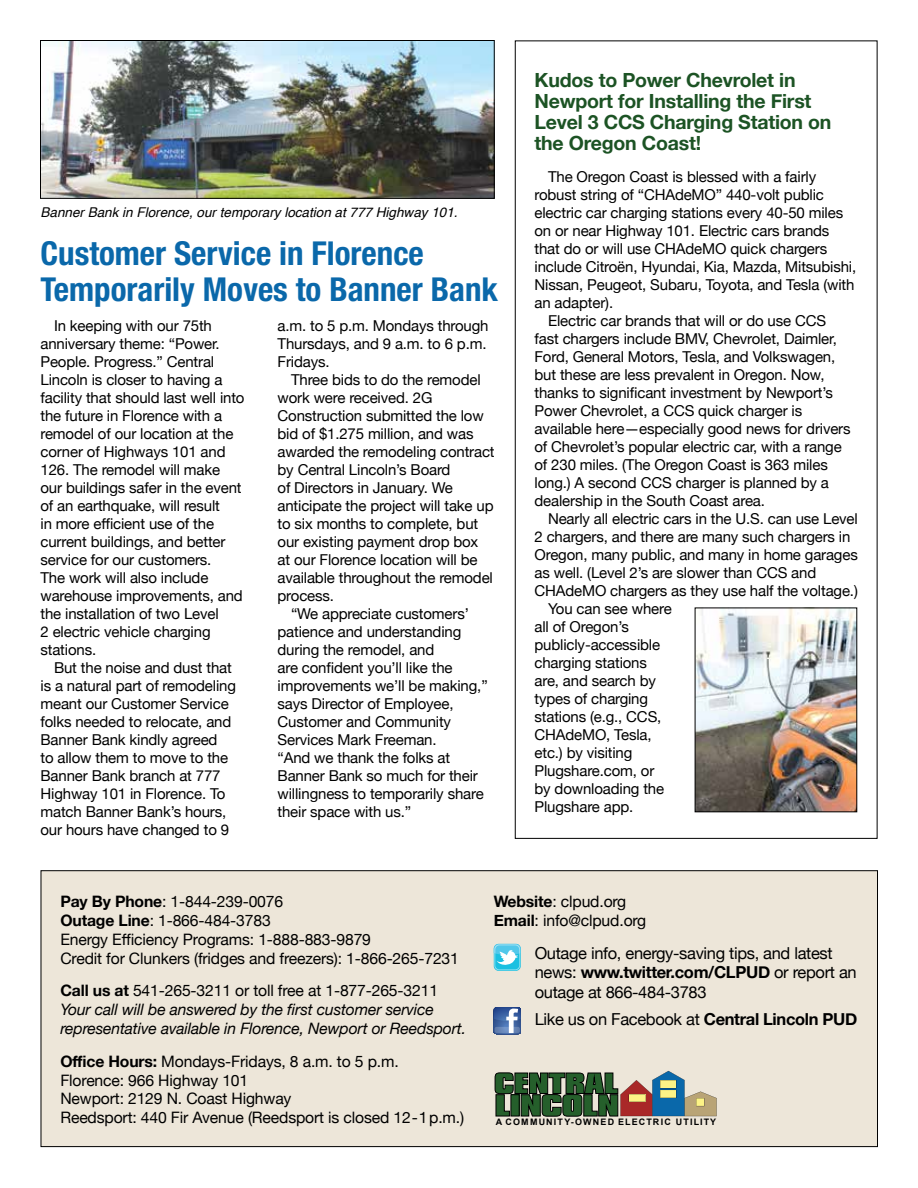
<style>
.page{position:relative;width:918px;height:1188px;background:#fff}
.page>*{position:absolute;margin:0;border:0;box-sizing:border-box;transform-origin:0 0}
.t1{font:700 condensed 33px/36px "Helvetica Neue LT Std";color:#0a68aa}
.t2{font:700 19.5px/21px "Helvetica Neue";letter-spacing:-.01em;color:#1c5324}
.t3{font:16.5px/19.8px "Helvetica Neue";letter-spacing:-.02em;color:#000}
.t4{font:15.75px/18.9px "Helvetica Neue";letter-spacing:-.01em;color:#000}
.t5{font:italic 15.75px/18.9px "Helvetica Neue";letter-spacing:-.01em;color:#000}
.t6{font:15px/18px "Helvetica Neue";letter-spacing:-.01em;color:#000}
.t7{font:italic 13.5px "Helvetica";color:#000}
.t8{font:700 9px "Arial";letter-spacing:.13em;color:#000}
.s1{font-weight:700}
.s2{font-weight:700;font-style:normal}
.s3{font-style:normal}
</style>
<div class="page">
<img style="left:42px;top:42px;width:451px;height:155px">
<div style="left:40px;top:40px;width:455px;height:159px;border:1px solid #000"></div>
<div style="left:41px;top:871px;width:837px;height:276px;background:#ede6d9"></div>
<svg style="left:495px;top:1071px;width:222px;height:45px"></svg>
<svg style="left:494px;top:1007px;width:27px;height:27px"></svg>
<svg style="left:495px;top:1027px;width:25px;height:6px"></svg>
<div style="left:494px;top:944px;width:27px;height:27px;background:#4ccbe4;border-radius:5px"></div>
<svg style="left:494px;top:944px;width:27px;height:26px"></svg>
<img style="left:697px;top:610px;width:158px;height:200px">
<div style="left:695px;top:608px;width:162px;height:204px;border:1px solid #000"></div>
<p class="t7" style="left:40px;top:201px;width:419px">Banner Bank in Florence, our temporary location at 777 Highway 101.</p>
<h1 class="t1" style="left:40px;top:235px;width:459px">Customer Service in Florence<br>Temporarily Moves to Banner Bank</h1>
<p class="t6" style="left:40px;top:317px;width:206px;text-indent:14px">In keeping with our 75th anniversary theme: “Power.<br>People. Progress.” Central<br>Lincoln is closer to having a facility that should last well into the future in Florence with a remodel of our location at the corner of Highways 101 and<br>126. The remodel will make our buildings safer in the event of an earthquake, will result<br>in more efficient use of the current buildings, and better service for our customers.<br>The work will also include warehouse improvements, and the installation of two Level<br>2 electric vehicle charging stations.</p>
<p class="t6" style="left:40px;top:659px;width:197px;text-indent:14px">But the noise and dust that is a natural part of remodeling meant our Customer Service folks needed to relocate, and<br>Banner Bank kindly agreed<br>to allow them to move to the<br>Banner Bank branch at 777<br>Highway 101 in Florence. To match Banner Bank’s hours, our hours have changed to 9</p>
<p class="t6" style="left:278px;top:317px;width:213px">a.m. to 5 p.m. Mondays through<br>Thursdays, and 9 a.m. to 6 p.m.<br>Fridays.</p>
<p class="t6" style="left:291px;top:371px;width:191px">Three bids to do the remodel</p>
<p class="t6" style="left:278px;top:389px;width:156px">work were received. 2G</p>
<p class="t6" style="left:278px;top:407px;width:208px">Construction submitted the low</p>
<p class="t6" style="left:278px;top:425px;width:197px">bid of $1.275 million, and was</p>
<p class="t6" style="left:278px;top:443px;width:219px">awarded the remodeling contract</p>
<p class="t6" style="left:278px;top:461px;width:174px">by Central Lincoln’s Board</p>
<p class="t6" style="left:278px;top:479px;width:177px">of Directors in January. We</p>
<p class="t6" style="left:278px;top:497px;width:218px">anticipate the project will take up</p>
<p class="t6" style="left:278px;top:515px;width:202px">to six months to complete, but</p>
<p class="t6" style="left:278px;top:533px;width:202px">our existing payment drop box</p>
<p class="t6" style="left:278px;top:551px;width:202px">at our Florence location will be</p>
<p class="t6" style="left:278px;top:569px;width:217px">available throughout the remodel</p>
<p class="t6" style="left:278px;top:587px;width:58px">process.</p>
<p class="t6" style="left:291px;top:605px;width:179px">“We appreciate customers’</p>
<p class="t6" style="left:278px;top:623px;width:185px">patience and understanding</p>
<p class="t6" style="left:278px;top:641px;width:158px">during the remodel, and</p>
<p class="t6" style="left:278px;top:659px;width:177px">are confident you’ll like the</p>
<p class="t6" style="left:278px;top:677px;width:212px">improvements we’ll be making,”</p>
<p class="t6" style="left:278px;top:695px;width:177px">says Director of Employee,</p>
<p class="t6" style="left:278px;top:713px;width:175px">Customer and Community</p>
<p class="t6" style="left:278px;top:731px;width:161px">Services Mark Freeman.</p>
<p class="t6" style="left:278px;top:749px;width:174px">“And we thank the folks at</p>
<p class="t6" style="left:278px;top:767px;width:202px">Banner Bank so much for their</p>
<p class="t6" style="left:278px;top:785px;width:208px">willingness to temporarily share</p>
<p class="t6" style="left:278px;top:803px;width:135px">their space with us.”</p>
<h2 class="t2" style="left:535px;top:70px;width:299px">Kudos to Power Chevrolet in<br>Newport for Installing the First<br>Level 3 CCS Charging Station on the Oregon Coast!</h2>
<p class="t6" style="left:548px;top:168px;width:270px">The Oregon Coast is blessed with a fairly</p>
<p class="t6" style="left:535px;top:186px;width:291px">robust string of “CHAdeMO” 440-volt public</p>
<p class="t6" style="left:535px;top:204px;width:310px">electric car charging stations every 40-50 miles</p>
<p class="t6" style="left:535px;top:222px;width:296px">on or near Highway 101. Electric cars brands</p>
<p class="t6" style="left:535px;top:240px;width:294px">that do or will use CHAdeMO quick chargers</p>
<p class="t6" style="left:535px;top:258px;width:323px">include Citroën, Hyundai, Kia, Mazda, Mitsubishi,</p>
<p class="t6" style="left:535px;top:276px;width:321px">Nissan, Peugeot, Subaru, Toyota, and Tesla (with</p>
<p class="t6" style="left:535px;top:294px;width:80px">an adapter).</p>
<p class="t6" style="left:548px;top:312px;width:280px">Electric car brands that will or do use CCS</p>
<p class="t6" style="left:535px;top:330px;width:304px">fast chargers include BMV, Chevrolet, Daimler,</p>
<p class="t6" style="left:535px;top:348px;width:302px">Ford, General Motors, Tesla, and Volkswagen,</p>
<p class="t6" style="left:535px;top:366px;width:292px">but these are less prevalent in Oregon. Now,</p>
<p class="t6" style="left:535px;top:384px;width:300px">thanks to significant investment by Newport’s</p>
<p class="t6" style="left:535px;top:402px;width:269px">Power Chevrolet, a CCS quick charger is</p>
<p class="t6" style="left:535px;top:420px;width:318px">available here—especially good news for drivers</p>
<p class="t6" style="left:535px;top:438px;width:309px">of Chevrolet’s popular electric car, with a range</p>
<p class="t6" style="left:535px;top:456px;width:295px">of 230 miles. (The Oregon Coast is 363 miles</p>
<p class="t6" style="left:535px;top:474px;width:296px">long.) A second CCS charger is planned by a</p>
<p class="t6" style="left:535px;top:492px;width:232px">dealership in the South Coast area.</p>
<p class="t6" style="left:548px;top:510px;width:311px">Nearly all electric cars in the U.S. can use Level</p>
<p class="t6" style="left:535px;top:528px;width:317px">2 chargers, and there are many such chargers in</p>
<p class="t6" style="left:535px;top:546px;width:325px">Oregon, many public, and many in home garages</p>
<p class="t6" style="left:535px;top:564px;width:283px">as well. (Level 2’s are slower than CCS and</p>
<p class="t6" style="left:535px;top:582px;width:325px">CHAdeMO chargers as they use half the voltage.)</p>
<p class="t6" style="left:548px;top:600px;width:125px">You can see where</p>
<p class="t6" style="left:535px;top:618px;width:96px">all of Oregon’s</p>
<p class="t6" style="left:535px;top:636px;width:127px">publicly-accessible</p>
<p class="t6" style="left:535px;top:654px;width:114px">charging stations</p>
<p class="t6" style="left:535px;top:672px;width:123px">are, and search by</p>
<p class="t6" style="left:535px;top:690px;width:115px">types of charging</p>
<p class="t6" style="left:535px;top:708px;width:128px">stations (e.g., CCS,</p>
<p class="t6" style="left:535px;top:726px;width:119px">CHAdeMO, Tesla,</p>
<p class="t6" style="left:535px;top:744px;width:99px">etc.) by visiting</p>
<p class="t6" style="left:535px;top:762px;width:121px">Plugshare.com, or</p>
<p class="t6" style="left:535px;top:780px;width:131px">by downloading the</p>
<p class="t6" style="left:535px;top:798px;width:100px">Plugshare app.</p>
<p class="t4" style="left:60px;top:893px;width:400px"><span class="s1">Pay By Phone</span>: 1-844-239-0076<br><span class="s1">Outage Line</span>: 1-866-484-3783<br>Energy Efficiency Programs: 1-888-883-9879<br>Credit for Clunkers (fridges and freezers): 1-866-265-7231</p>
<p class="t5" style="left:60px;top:982px;width:407px"><span class="s2">Call us at</span> <span class="s3">541-265-3211 or toll free at 1-877-265-3211<br></span>Your call will be answered by the first customer service representative available in Florence, Newport or Reedsport.</p>
<p class="t4" style="left:60px;top:1053px;width:405px"><span class="s1">Office Hours:</span> Mondays-Fridays, 8 a.m. to 5 p.m.<br>Florence: 966 Highway 101<br>Newport: 2129 N. Coast Highway<br>Reedsport: 440 Fir Avenue (Reedsport is closed 12-1p.m.)</p>
<p class="t4" style="left:494px;top:893px;width:154px"><span class="s1">Website</span>: clpud.org<br><span class="s1">Email</span>: info@clpud.org</p>
<p class="t3" style="left:535px;top:944px;width:323px">Outage info, energy-saving tips, and latest news: <span class="s1">www.twitter.com/CLPUD</span> or report an outage at 866-484-3783</p>
<p class="t3" style="left:535px;top:1010px;width:324px">Like us on Facebook at <span class="s1">Central Lincoln PUD</span></p>
<p class="t8" style="left:496px;top:1116px;width:222px">A COMMUNITY-OWNED ELECTRIC UTILITY</p>
</div>
